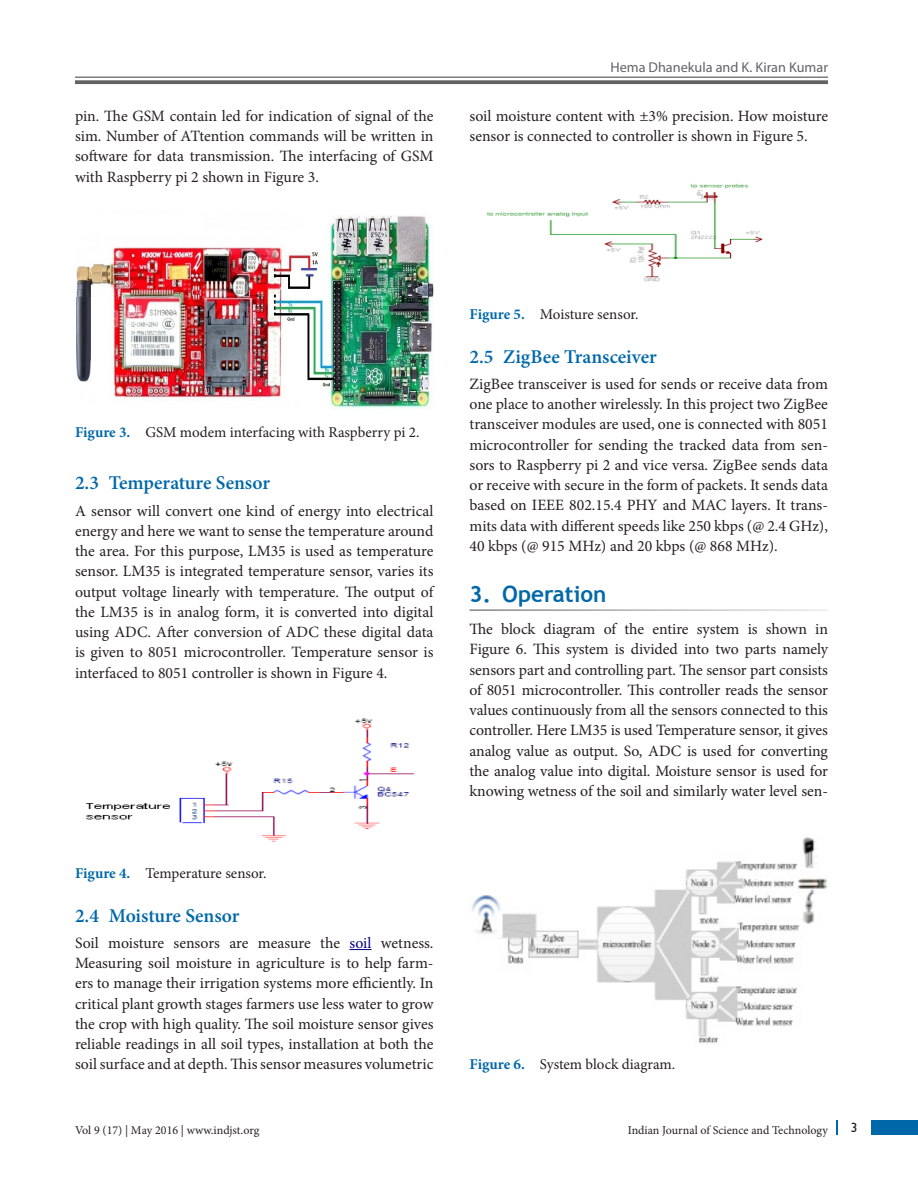
<style>
.page{position:relative;width:918px;height:1188px;background:#fff}
.page>*{position:absolute;margin:0;border:0;box-sizing:border-box;transform-origin:0 0}
.t1{font:700 22.5px "Trebuchet MS";color:#0068a9}
.Text{font:600 19.5px "Minion Pro";letter-spacing:-.005em;color:#0068a9}
.Text-2{font:15.75px/20.2px "Minion Pro";letter-spacing:-.005em;color:#231f20;text-align:justify}
.Text_Ind{font:15.75px/20.2px "Minion Pro";color:#231f20;text-align:justify}
.Fig_cap{font:15px "Minion Pro";color:#231f20}
.t2{font:14.25px "Myriad Pro";color:#636366}
.Paragraph_Style_1{font:13.5px "Gill Sans Std";color:#231f20}
.t3{font:12px "Minion Pro";color:#231f20}
.s1{font-weight:700;color:#0068a9}
.s2{color:#000080}
</style>
<div class="page">
<hr style="left:75px;top:77px;width:753px;height:1px;background:#636366">
<svg style="left:75px;top:80px;width:753px;height:4px;background:#6f6f72"></svg>
<div style="left:872px;top:1120px;width:46px;height:15px;background:#0068a9"></div>
<svg style="left:836px;top:1120px;width:1px;height:15px"></svg>
<img style="left:76px;top:216px;width:358px;height:193px">
<img style="left:86px;top:718px;width:329px;height:124px">
<svg style="left:349px;top:949px;width:23px;height:1px"></svg>
<img style="left:486px;top:183px;width:277px;height:99px">
<img style="left:472px;top:837px;width:355px;height:207px">
<p class="Text_Ind" style="left:75px;top:106px;width:360px">pin. The GSM contain led for indication of signal of the sim. Number of ATtention commands will be written in software for data transmission. The interfacing of GSM with Raspberry pi 2 shown in Figure 3.</p>
<p class="t2" style="left:610px;top:59px;width:219px">Hema Dhanekula and K. Kiran Kumar</p>
<p class="Text-2" style="left:470px;top:106px;width:360px">soil moisture content with ±3% precision. How moisture sensor is connected to controller is shown in Figure 5.</p>
<p class="Fig_cap" style="left:75px;top:422px;width:346px"><span class="s1">Figure 3.</span> GSM modem interfacing with Raspberry pi 2.</p>
<p class="Text" style="left:75px;top:470px;width:197px">2.3 Temperature Sensor</p>
<p class="Text-2" style="left:75px;top:501px;width:360px">A sensor will convert one kind of energy into electrical energy and here we want to sense the temperature around the area. For this purpose, LM35 is used as temperature sensor. LM35 is integrated temperature sensor, varies its output voltage linearly with temperature. The output of the LM35 is in analog form, it is converted into digital using ADC. After conversion of ADC these digital data is given to 8051 microcontroller. Temperature sensor is interfaced to 8051 controller is shown in Figure 4.</p>
<p class="Fig_cap" style="left:75px;top:864px;width:193px"><span class="s1">Figure 4.</span> Temperature sensor.</p>
<p class="Text" style="left:75px;top:902px;width:166px">2.4 Moisture Sensor</p>
<p class="Text-2" style="left:75px;top:933px;width:360px">Soil moisture sensors are measure the <span class="s2">soil</span> wetness.<br>Measuring soil moisture in agriculture is to help farm&shy;ers to manage their irrigation systems more efficiently. In critical plant growth stages farmers use less water to grow the crop with high quality. The soil moisture sensor gives reliable readings in all soil types, installation at both the soil surface and at depth. This sensor measures volumetric</p>
<p class="Fig_cap" style="left:470px;top:305px;width:171px"><span class="s1">Figure 5.</span> Moisture sensor.</p>
<p class="Text" style="left:470px;top:343px;width:189px">2.5 ZigBee Transceiver</p>
<p class="Text-2" style="left:470px;top:374px;width:360px">ZigBee transceiver is used for sends or receive data from one place to another wirelessly. In this project two ZigBee transceiver modules are used, one is connected with 8051 microcontroller for sending the tracked data from sen&shy;sors to Raspberry pi 2 and vice versa. ZigBee sends data or receive with secure in the form of packets. It sends data based on IEEE 802.15.4 PHY and MAC layers. It trans&shy;mits data with different speeds like 250 kbps (@ 2.4 GHz), 40 kbps (@ 915 MHz) and 20 kbps (@ 868 MHz).</p>
<h1 class="t1" style="left:470px;top:580px;width:139px">3. Operation</h1>
<p class="Text-2" style="left:470px;top:619px;width:360px">The block diagram of the entire system is shown in Figure 6. This system is divided into two parts namely sensors part and controlling part. The sensor part consists of 8051 microcontroller. This controller reads the sensor values continuously from all the sensors connected to this controller. Here LM35 is used Temperature sensor, it gives analog value as output. So, ADC is used for converting the analog value into digital. Moisture sensor is used for knowing wetness of the soil and similarly water level sen-</p>
<p class="Fig_cap" style="left:470px;top:1054px;width:207px"><span class="s1">Figure 6.</span> System block diagram.</p>
<p class="t3" style="left:75px;top:1123px;width:186px">Vol 9 (17) | May 2016 | www.indjst.org</p>
<p class="t3" style="left:628px;top:1123px;width:202px">Indian Journal of Science and Technology</p>
<p class="Paragraph_Style_1" style="left:851px;top:1119px;width:8px">3</p>
</div>
